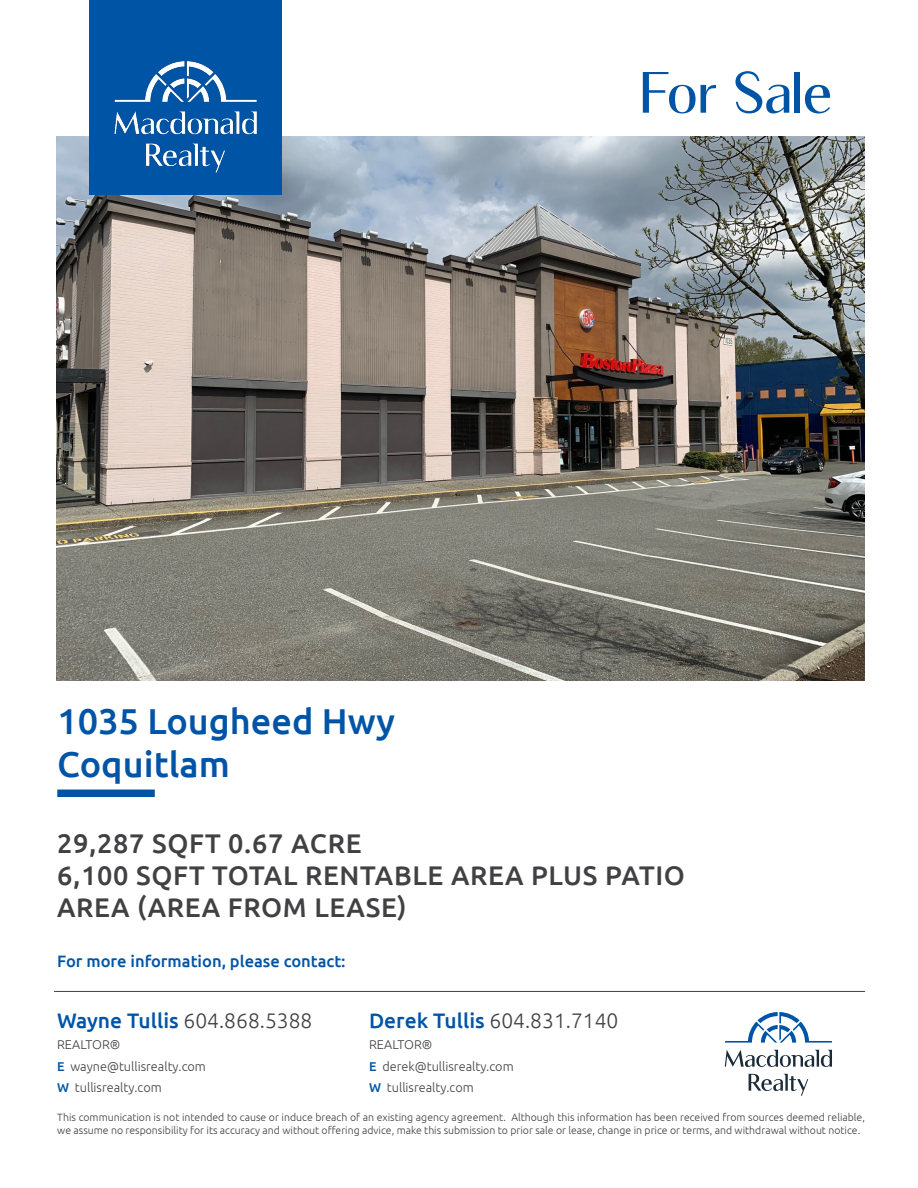
<style>
.page{position:relative;width:918px;height:1188px;background:#fff}
.page>*{position:absolute;margin:0;border:0;box-sizing:border-box;transform-origin:0 0}
.t1{font:55.65px "Luxia";letter-spacing:.01em;color:#0054a6}
.t2{font:500 36px/43.2px "Ubuntu";color:#0054a6}
.t3{font:500 27px/32.4px "Ubuntu";letter-spacing:.025em;color:#414042}
.t4{font:300 21px "Ubuntu";color:#414042}
.t5{font:500 16.5px "Ubuntu";color:#0054a6}
.t6{font:300 12.75px/21px "Ubuntu";color:#414042}
.t7{font:300 10.5px/12.6px "Ubuntu";color:#3d3d3d}
.s1{font-weight:500;color:#0054a6}
</style>
<div class="page">
<img style="left:56px;top:136px;width:808px;height:544px">
<div style="left:89px;top:0;width:192px;height:195px;background:#0054a6"></div>
<img style="left:114px;top:61px;width:143px;height:112px">
<hr style="left:54px;top:991px;width:811px;height:1px;background:#414042">
<svg style="left:725px;top:1050px;width:107px;height:17px"></svg>
<svg style="left:749px;top:1074px;width:59px;height:22px"></svg>
<svg style="left:725px;top:1012px;width:107px;height:31px"></svg>
<div style="left:57px;top:790px;width:98px;height:7px;background:#0054a6"></div>
<h2 class="t2" style="left:57px;top:698px;width:339px">1035 Lougheed Hwy<br>Coquitlam</h2>
<h1 class="t1" style="left:641px;top:58px;width:193px">For Sale</h1>
<h3 class="t3" style="left:57px;top:826px;width:629px">29,287 SQFT 0.67 ACRE<br>6,100 SQFT TOTAL RENTABLE AREA PLUS PATIO<br>AREA (AREA FROM LEASE)</h3>
<h3 class="t5" style="left:57px;top:951px;width:290px">For more information, please contact:</h3>
<h3 class="t4" style="left:57px;top:1008px;width:257px"><span class="s1">Wayne Tullis</span> 604.868.5388</h3>
<p class="t6" style="left:57px;top:1034px;width:150px">REALTOR®<br><span class="s1">E</span> wayne@tullisrealty.com<br><span class="s1">W</span> tullisrealty.com</p>
<h3 class="t4" style="left:369px;top:1008px;width:251px"><span class="s1">Derek Tullis</span> 604.831.7140</h3>
<p class="t6" style="left:369px;top:1034px;width:146px">REALTOR®<br><span class="s1">E</span> derek@tullisrealty.com<br><span class="s1">W</span> tullisrealty.com</p>
<p class="t7" style="left:57px;top:1111px;width:809px">This communication is not intended to cause or induce breach of an existing agency agreement. Although this information has been received from sources deemed reliable, we assume no responsibility for its accuracy and without offering advice, make this submission to prior sale or lease, change in price or terms, and withdrawal without notice.</p>
</div>
